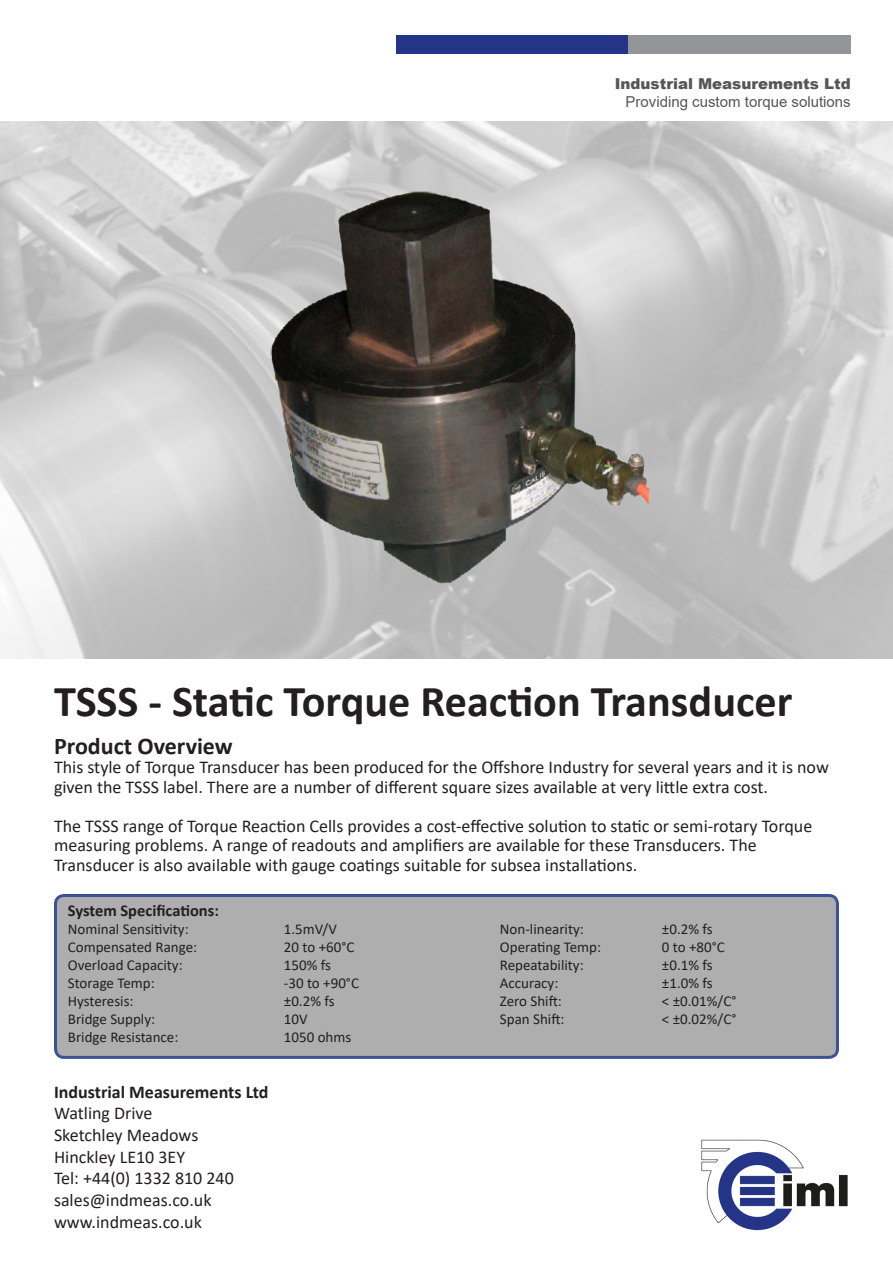
<style>
.page{position:relative;width:893px;height:1263px;background:#fff}
.page>*{position:absolute;margin:0;border:0;box-sizing:border-box;transform-origin:0 0}
.t1{font:700 44.25px "Calibri";color:#231f20}
.t2{font:700 24px "Calibri";color:#231f20}
.t3{font:18px/19.5px "Calibri";color:#231f20}
.t4{font:700 18px "Calibri";color:#231f20}
.t5{font:700 16.5px "Calibri";color:#231f20}
.t6{font:15px "Calibri";color:#231f20}
.t7{font:15px "Arial";color:#575656}
.t8{font:900 15px "Arial";color:#575656}
</style>
<div class="page">
<div style="left:396px;top:36px;width:232px;height:18px;background:#243587"></div>
<div style="left:628px;top:36px;width:223px;height:18px;background:#939598"></div>
<img style="left:701px;top:1139px;width:147px;height:92px">
<div style="left:56px;top:895px;width:781px;height:162px;background:#aeaeae;border-radius:9px"></div>
<div style="left:54px;top:894px;width:785px;height:165px;border:3px solid #253f8e;border-radius:9px"></div>
<img style="left:242px;top:179px;width:410px;height:416px">
<p class="t8" style="left:615px;top:73px;width:238px">Industrial Measurements Ltd</p>
<p class="t7" style="left:626px;top:91px;width:227px">Providing custom torque solutions</p>
<p class="t1" style="left:54px;top:670px;width:740px">TSSS - Static Torque Reaction Transducer</p>
<p class="t2" style="left:54px;top:729px;width:180px">Product Overview</p>
<p class="t3" style="left:54px;top:757px;width:776px">This style of Torque Transducer has been produced for the Offshore Industry for several years and it is now given the TSSS label. There are a number of different square sizes available at very little extra cost.</p>
<p class="t3" style="left:54px;top:815px;width:760px">The TSSS range of Torque Reaction Cells provides a cost-effective solution to static or semi-rotary Torque measuring problems. A range of readouts and amplifiers are available for these Transducers. The</p>
<p class="t3" style="left:54px;top:854px;width:585px">Transducer is also available with gauge coatings suitable for subsea installations.</p>
<p class="t5" style="left:68px;top:899px;width:153px">System Specifications:</p>
<p class="t6" style="left:68px;top:918px;width:122px">Nominal Sensitivity:</p>
<p class="t6" style="left:284px;top:918px;width:55px">1.5mV/V</p>
<p class="t6" style="left:500px;top:918px;width:85px">Non-linearity:</p>
<p class="t6" style="left:662px;top:918px;width:52px">±0.2% fs</p>
<p class="t6" style="left:68px;top:936px;width:131px">Compensated Range:</p>
<p class="t6" style="left:284px;top:936px;width:72px">20 to +60°C</p>
<p class="t6" style="left:500px;top:936px;width:103px">Operating Temp:</p>
<p class="t6" style="left:662px;top:936px;width:64px">0 to +80°C</p>
<p class="t6" style="left:68px;top:954px;width:116px">Overload Capacity:</p>
<p class="t6" style="left:284px;top:954px;width:49px">150% fs</p>
<p class="t6" style="left:500px;top:954px;width:85px">Repeatability:</p>
<p class="t6" style="left:662px;top:954px;width:52px">±0.1% fs</p>
<p class="t6" style="left:68px;top:972px;width:88px">Storage Temp:</p>
<p class="t6" style="left:284px;top:972px;width:77px">-30 to +90°C</p>
<p class="t6" style="left:500px;top:972px;width:60px">Accuracy:</p>
<p class="t6" style="left:662px;top:972px;width:52px">±1.0% fs</p>
<p class="t6" style="left:68px;top:990px;width:67px">Hysteresis:</p>
<p class="t6" style="left:284px;top:990px;width:52px">±0.2% fs</p>
<p class="t6" style="left:500px;top:990px;width:63px">Zero Shift:</p>
<p class="t6" style="left:662px;top:990px;width:76px">&lt; ±0.01%/C°</p>
<p class="t6" style="left:68px;top:1008px;width:89px">Bridge Supply:</p>
<p class="t6" style="left:284px;top:1008px;width:25px">10V</p>
<p class="t6" style="left:500px;top:1008px;width:66px">Span Shift:</p>
<p class="t6" style="left:662px;top:1008px;width:76px">&lt; ±0.02%/C°</p>
<p class="t6" style="left:68px;top:1026px;width:112px">Bridge Resistance:</p>
<p class="t6" style="left:284px;top:1026px;width:69px">1050 ohms</p>
<p class="t4" style="left:54px;top:1079px;width:216px">Industrial Measurements Ltd</p>
<p class="t3" style="left:54px;top:1103px;width:100px">Watling Drive</p>
<p class="t3" style="left:54px;top:1125px;width:146px">Sketchley Meadows</p>
<p class="t3" style="left:54px;top:1146px;width:133px">Hinckley LE10 3EY</p>
<p class="t3" style="left:54px;top:1168px;width:181px">Tel: +44(0) 1332 810 240</p>
<p class="t3" style="left:54px;top:1190px;width:159px">sales@indmeas.co.uk</p>
<p class="t3" style="left:54px;top:1211px;width:149px">www.indmeas.co.uk</p>
</div>
